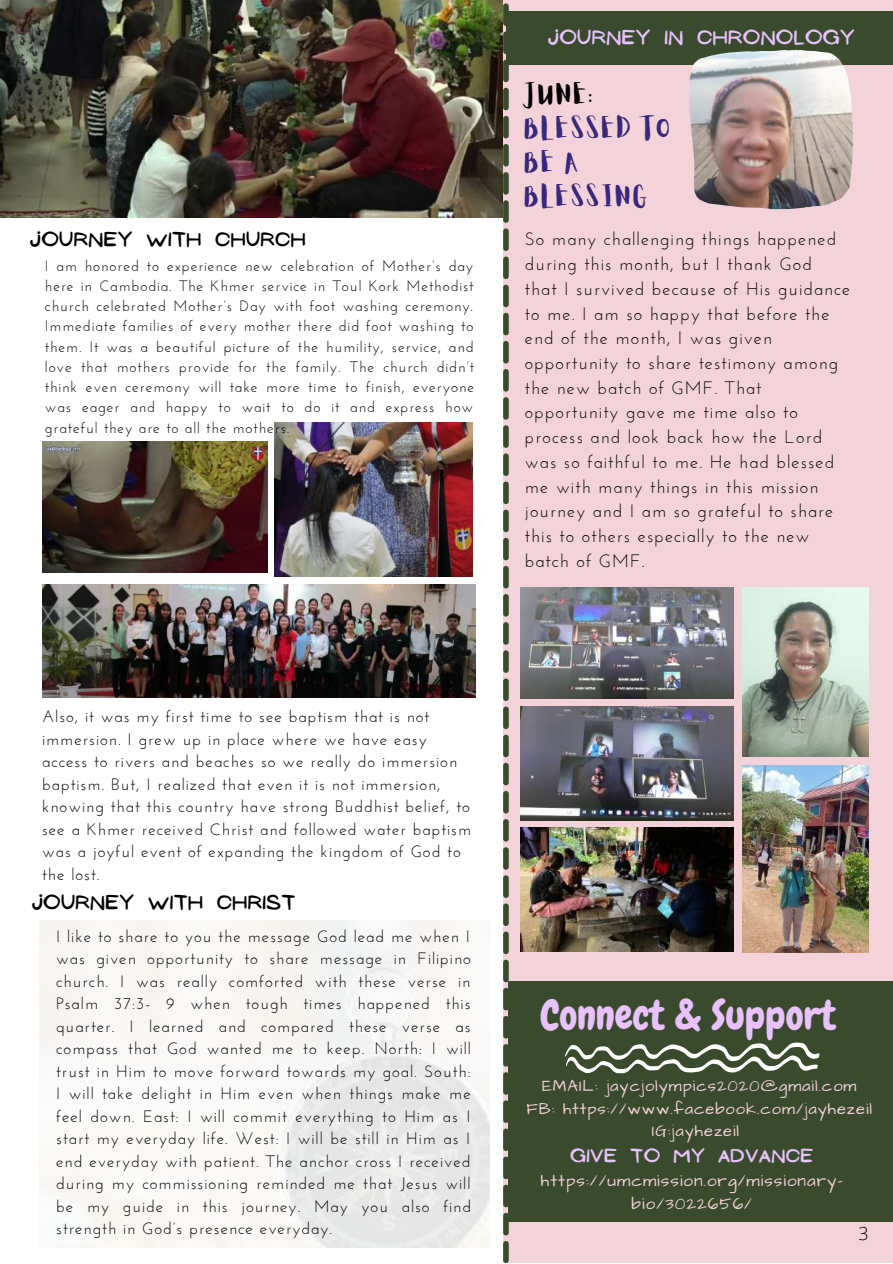
<style>
.page{position:relative;width:893px;height:1264px;background:#fff}
.page>*{position:absolute;margin:0;border:0;box-sizing:border-box;transform-origin:0 0}
.t1{font:40.05px "Chewy";color:#e8c1fd}
.t2{font:24.3px/33.8px "Aloja Extended";letter-spacing:.06em;color:#37287b}
.t3{font:24.3px "Aloja Extended";color:#000}
.t4{font:18px/24.8px "Josefin Sans";letter-spacing:.06em;color:#000}
.t5{font:18px "NF Ananias Bold";letter-spacing:.06em;color:#000}
.t6{font:18px "NF Ananias Bold";letter-spacing:.06em;color:#e8c1fd}
.t7{font:300 17.85px "Open Sans";color:#000}
.t8{font:16.95px/23.5px "Architects Daughter";letter-spacing:.06em;color:#f4d2da;text-align:center}
.t9{font:16.95px "NF Ananias Bold";letter-spacing:.06em;color:#e8c1fd}
.t10{font:16.5px/22.5px "Josefin Sans";letter-spacing:.06em;color:#000;text-align:justify}
.t11{font:16.5px/22.5px "Architects Daughter";letter-spacing:.06em;color:#f4d2da;text-align:center}
.t12{font:15px/20.2px "Josefin Sans";letter-spacing:.06em;color:#000;text-align:justify}
</style>
<div class="page">
<img style="left:0;top:0;width:503px;height:217px">
<div style="left:503px;top:0;width:389px;height:1262px;background:#f4d2da"></div>
<div style="left:506px;top:11px;width:386px;height:54px;background:#394b2c"></div>
<svg style="left:503px;top:3px;width:5px;height:1259px"></svg>
<img style="left:689px;top:49px;width:164px;height:160px">
<div style="left:508px;top:981px;width:384px;height:240px;background:#394b2c"></div>
<svg style="left:565px;top:1042px;width:255px;height:32px"></svg>
<img style="left:42px;top:441px;width:225px;height:132px">
<img style="left:520px;top:588px;width:213px;height:110px">
<img style="left:742px;top:588px;width:126px;height:168px">
<img style="left:520px;top:706px;width:213px;height:114px">
<img style="left:742px;top:766px;width:126px;height:186px">
<img style="left:520px;top:827px;width:213px;height:124px">
<img style="left:274px;top:422px;width:198px;height:155px">
<img style="left:42px;top:584px;width:433px;height:113px">
<p class="t5" style="left:30px;top:230px;width:276px">JOURNEY WITH CHURCH</p>
<p class="t12" style="left:45px;top:257px;width:430px">I am honored to experience new celebration of Mother’s day here in Cambodia. The Khmer service in Toul Kork Methodist church celebrated Mother’s Day with foot washing ceremony.<br>Immediate families of every mother there did foot washing to them. It was a beautiful picture of the humility, service, and love that mothers provide for the family. The church didn’t think even ceremony will take more time to finish, everyone was eager and happy to wait to do it and express how grateful they are to all the mothers.</p>
<p class="t6" style="left:548px;top:27px;width:307px">JOURNEY IN CHRONOLOGY</p>
<h2 class="t3" style="left:525px;top:84px;width:70px">JUNE:</h2>
<h2 class="t2" style="left:525px;top:114px;width:147px">BLESSED TO<br>BE A<br>BLESSING</h2>
<p class="t4" style="left:525px;top:228px;width:327px">So many challenging things happened during this month, but I thank God<br>that I survived because of His guidance to me. I am so happy that before the end of the month, I was given opportunity to share testimony among the new batch of GMF. That opportunity gave me time also to process and look back how the Lord was so faithful to me. He had blessed me with many things in this mission journey and I am so grateful to share this to others especially to the new batch of GMF.</p>
<p class="t10" style="left:42px;top:706px;width:430px;text-align:left">Also, it was my first time to see baptism that is not immersion. I grew up in place where we have easy access to rivers and beaches so we really do immersion baptism. But, I realized that even it is not immersion, knowing that this country have strong Buddhist belief, to see a Khmer received Christ and followed water baptism was a joyful event of expanding the kingdom of God to the lost.</p>
<p class="t5" style="left:32px;top:891px;width:264px">JOURNEY WITH CHRIST</p>
<p class="t10" style="left:56px;top:926px;width:416px">I like to share to you the message God lead me when I was given opportunity to share message in Filipino church. I was really comforted with these verse in Psalm 37:3- 9 when tough times happened this quarter. I learned and compared these verse as compass that God wanted me to keep. North: I will trust in Him to move forward towards my goal. South:<br>I will take delight in Him even when things make me feel down. East: I will commit everything to Him as I start my everyday life. West: I will be still in Him as I end everyday with patient. The anchor cross I received during my commissioning reminded me that Jesus will be my guide in this journey. May you also find strength in God’s presence everyday.</p>
<h1 class="t1" style="left:540px;top:989px;width:296px">Connect &amp; Support</h1>
<p class="t11" style="left:526px;top:1074px;width:347px">EMAIL: jaycjolympics2020@gmail.com<br>FB: https://www.facebook.com/jayhezeil<br>IG:jayhezeil</p>
<p class="t9" style="left:570px;top:1146px;width:244px">GIVE TO MY ADVANCE</p>
<p class="t8" style="left:541px;top:1168px;width:303px">https://umcmission.org/missionary&shy;bio/3022656/</p>
<p class="t7" style="left:858px;top:1220px;width:12px">3</p>
</div>
